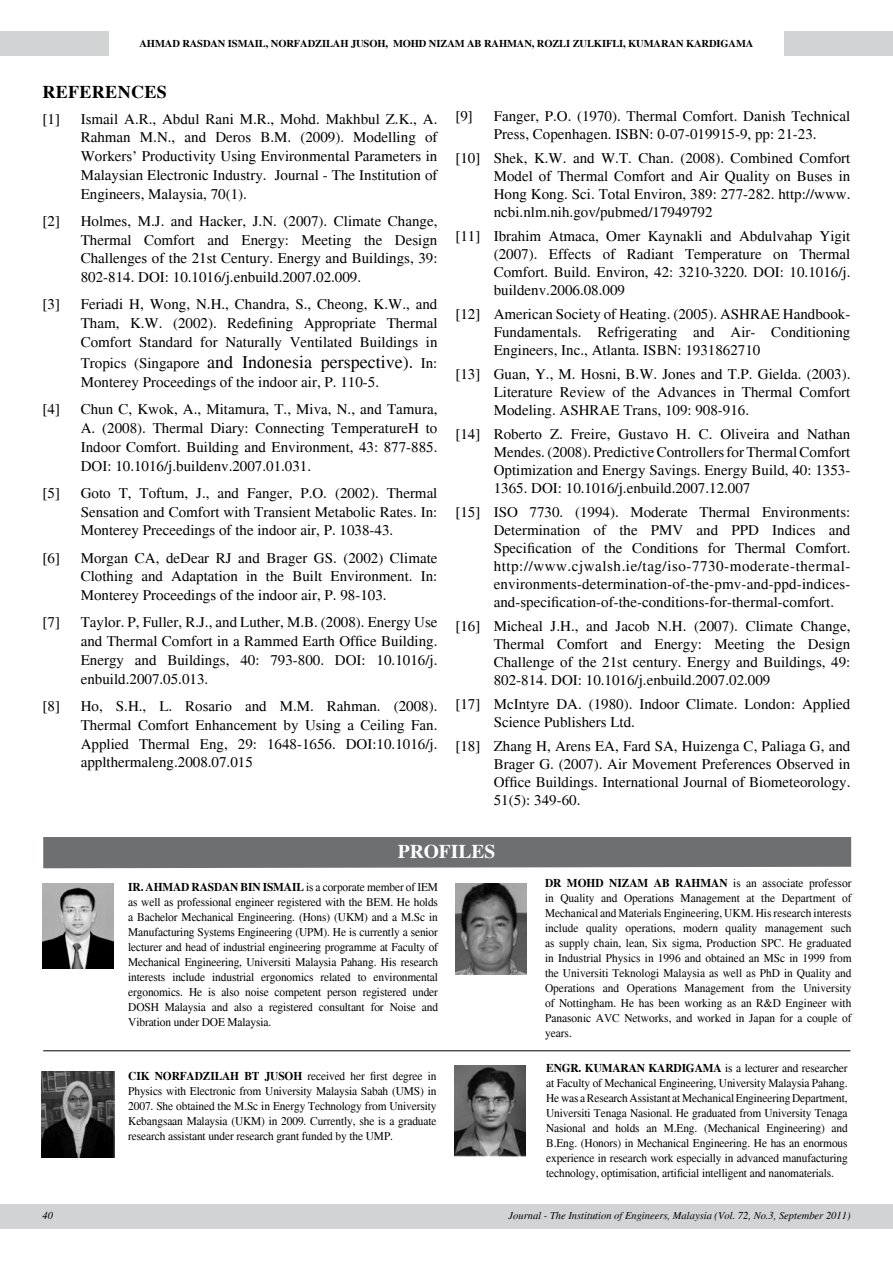
<style>
.page{position:relative;width:893px;height:1263px;background:#fff}
.page>*{position:absolute;margin:0;border:0;box-sizing:border-box;transform-origin:0 0}
.t1{font:700 19.5px "Times";color:#fff}
.t2{font:18px "Times";color:#000}
.t3{font:700 18px "Times";color:#000}
.t4{font:15px/18px "Times";color:#000;text-align:justify}
.t5{font:12px/15px "Times";letter-spacing:-.01em;color:#000;text-align:justify;scale:.95 1}
.t6{font:700 12px "Times";letter-spacing:-.01em;color:#000;scale:.95 1}
.t7{font:700 10.5px "Times";letter-spacing:-.01em;color:#000}
.t8{font:italic 10.5px "Times";color:#000}
.s1{font-size:15px}
.s2{font-weight:700}
</style>
<div class="page">
<div style="left:0;top:32px;width:893px;height:24px;background:#d1d3d4"></div>
<div style="left:0;top:1205px;width:893px;height:24px;background:#d1d3d4"></div>
<div style="left:109px;top:30px;width:674px;height:28px;background:#fff"></div>
<div style="left:43px;top:837px;width:808px;height:31px;background:#6d6f71"></div>
<img style="left:455px;top:1065px;width:71px;height:91px">
<img style="left:43px;top:883px;width:71px;height:85px">
<hr style="left:43px;top:1050px;width:807px;height:1px;background:#000">
<img style="left:41px;top:1071px;width:73px;height:86px">
<img style="left:455px;top:883px;width:72px;height:91px">
<p class="t7" style="left:139px;top:37px;width:523px">AHMAD RASDAN ISMAIL, NORFADZILAH JUSOH, MOHD NIZAM AB RAHMAN, ROZLI ZULKIFLI, KUMARA</p>
<p class="t7" style="left:676px;top:37px;width:19px">N KAR</p>
<p class="t7" style="left:709px;top:37px;width:44px">DIGAMA</p>
<p class="t3" style="left:43px;top:81px;width:27px">REFE</p>
<p class="t3" style="left:92px;top:81px;width:65px">RENCES</p>
<p class="t4" style="left:43px;top:110px;width:19px">[1]</p>
<p class="t4" style="left:81px;top:109px;width:358px;line-height:18.8px">Ismail A.R., Abdul Rani M.R., Mohd. Makhbul Z.K., A.<br>Rahman M.N., and Deros B.M. (2009). Modelling of Workers’ Productivity Using Environmental Parameters in Malaysian Electronic Industry. Journal - The Institution of Engineers, Malaysia, 70(1).</p>
<p class="t4" style="left:43px;top:212px;width:19px">[2]</p>
<p class="t4" style="left:81px;top:212px;width:358px;line-height:18.8px">Holmes, M.J. and Hacker, J.N. (2007). Climate Change, Thermal Comfort and Energy: Meeting the Design Challenges of the 21st Century. Energy and Buildings, 39:<br>802-814. DOI: 10.1016/j.enbuild.2007.02.009.</p>
<p class="t4" style="left:43px;top:295px;width:19px">[3]</p>
<p class="t4" style="left:81px;top:295px;width:358px;line-height:18.8px">Feriadi H, Wong, N.H., Chandra, S., Cheong, K.W., and Tham, K.W. (2002). Redefining Appropriate Thermal Comfort Standard for Naturally Ventilated Buildings in</p>
<p class="t2" style="left:81px;top:352px;width:358px"><span class="s1">Tropics (Singapore</span> and Indonesia perspective). <span class="s1">In:</span></p>
<p class="t4" style="left:81px;top:373px;width:300px">Monterey Proceedings of the indoor air, P. 110-5.</p>
<p class="t4" style="left:43px;top:401px;width:19px">[4]</p>
<p class="t4" style="left:81px;top:400px;width:358px;line-height:18.8px">Chun C, Kwok, A., Mitamura, T., Miva, N., and Tamura, A. (2008). Thermal Diary: Connecting TemperatureH to Indoor Comfort. Building and Environment, 43: 877-885.<br>DOI: 10.1016/j.buildenv.2007.01.031.</p>
<p class="t4" style="left:43px;top:484px;width:19px">[5]</p>
<p class="t4" style="left:81px;top:484px;width:358px;line-height:18.8px">Goto T, Toftum, J., and Fanger, P.O. (2002). Thermal Sensation and Comfort with Transient Metabolic Rates. In:<br>Monterey Preceedings of the indoor air, P. 1038-43.</p>
<p class="t4" style="left:43px;top:549px;width:19px">[6]</p>
<p class="t4" style="left:81px;top:548px;width:358px;line-height:18.8px">Morgan CA, deDear RJ and Brager GS. (2002) Climate Clothing and Adaptation in the Built Environment. In:<br>Monterey Proceedings of the indoor air, P. 98-103.</p>
<p class="t4" style="left:43px;top:614px;width:19px">[7]</p>
<p class="t4" style="left:81px;top:613px;width:358px;line-height:18.8px">Taylor. P, Fuller, R.J., and Luther, M.B. (2008). Energy Use and Thermal Comfort in a Rammed Earth Office Building.<br>Energy and Buildings, 40: 793-800. DOI: 10.1016/j. enbuild.2007.05.013.</p>
<p class="t4" style="left:43px;top:697px;width:19px">[8]</p>
<p class="t4" style="left:81px;top:697px;width:358px;line-height:18.8px">Ho, S.H., L. Rosario and M.M. Rahman. (2008).<br>Thermal Comfort Enhancement by Using a Ceiling Fan.<br>Applied Thermal Eng, 29: 1648-1656. DOI:10.1016/j. applthermaleng.2008.07.015</p>
<p class="t4" style="left:455px;top:107px;width:19px">[9]</p>
<p class="t4" style="left:494px;top:107px;width:358px">Fanger, P.O. (1970). Thermal Comfort. Danish Technical<br>Press, Copenhagen. ISBN: 0-07-019915-9, pp: 21-23.</p>
<p class="t4" style="left:494px;top:149px;width:358px;text-indent:-38px">[10] Shek, K.W. and W.T. Chan. (2008). Combined Comfort Model of Thermal Comfort and Air Quality on Buses in Hong Kong. Sci. Total Environ, 389: 277-282. http://www. ncbi.nlm.nih.gov/pubmed/17949792</p>
<p class="t4" style="left:494px;top:227px;width:358px;text-indent:-38px">[11] Ibrahim Atmaca, Omer Kaynakli and Abdulvahap Yigit (2007). Effects of Radiant Temperature on Thermal Comfort. Build. Environ, 42: 3210-3220. DOI: 10.1016/j. buildenv.2006.08.009</p>
<p class="t4" style="left:494px;top:305px;width:358px;text-indent:-38px">[12] American Society of Heating. (2005). ASHRAE Handbook-Fundamentals. Refrigerating and Air- Conditioning Engineers, Inc., Atlanta. ISBN: 1931862710</p>
<p class="t4" style="left:494px;top:365px;width:358px;text-indent:-38px">[13] Guan, Y., M. Hosni, B.W. Jones and T.P. Gielda. (2003).<br>Literature Review of the Advances in Thermal Comfort Modeling. ASHRAE Trans, 109: 908-916.</p>
<p class="t4" style="left:494px;top:425px;width:358px;text-indent:-38px">[14] Roberto Z. Freire, Gustavo H. C. Oliveira and Nathan Mendes. (2008). Predictive Controllers for Thermal Comfort Optimization and Energy Savings. Energy Build, 40: 1353- 1365. DOI: 10.1016/j.enbuild.2007.12.007</p>
<p class="t4" style="left:494px;top:503px;width:358px;text-indent:-38px">[15] ISO 7730. (1994). Moderate Thermal Environments:<br>Determination of the PMV and PPD Indices and Specification of the Conditions for Thermal Comfort. http://www.cjwalsh.ie/tag/iso-7730-moderate-thermal&shy;environments-determination-of-the-pmv-and-ppd-indices&shy;and-specification-of-the-conditions-for-thermal-comfort.</p>
<p class="t4" style="left:494px;top:617px;width:358px;text-indent:-38px">[16] Micheal J.H., and Jacob N.H. (2007). Climate Change, Thermal Comfort and Energy: Meeting the Design Challenge of the 21st century. Energy and Buildings, 49:<br>802-814. DOI: 10.1016/j.enbuild.2007.02.009</p>
<p class="t4" style="left:494px;top:695px;width:358px;text-indent:-38px">[17] McIntyre DA. (1980). Indoor Climate. London: Applied<br>Science Publishers Ltd.</p>
<p class="t4" style="left:494px;top:737px;width:358px;text-indent:-38px">[18] Zhang H, Arens EA, Fard SA, Huizenga C, Paliaga G, and Brager G. (2007). Air Movement Preferences Observed in Office Buildings. International Journal of Biometeorology.<br>51(5): 349-60.</p>
<h1 class="t1" style="left:398px;top:840px;width:74px">PROFILES</h1>
<p class="t5" style="left:128px;top:879px;width:328px"><span class="s2">IR. AHMAD RASDAN BIN ISMAIL</span> is a corporate member of IEM as well as professional engineer registered with the BEM. He holds a Bachelor Mechanical Engineering. (Hons) (UKM) and a M.Sc in Manufacturing Systems Engineering (UPM). He is currently a senior lecturer and head of industrial engineering programme at Faculty of Mechanical Engineering, Universiti Malaysia Pahang. His research interests include industrial ergonomics related to environmental ergonomics. He is also noise competent person registered under DOSH Malaysia and also a registered consultant for Noise and Vibration under DOE Malaysia.</p>
<p class="t5" style="left:545px;top:876px;width:324px"><span class="s2">DR MOHD NIZAM AB RAHMAN</span> is an associate professor in Quality and Operations Management at the Department of Mechanical and Materials Engineering, UKM. His research interests include quality operations, modern quality management such as supply chain, lean, Six sigma, Production SPC. He graduated in Industrial Physics in 1996 and obtained an MSc in 1999 from the Universiti Teknologi Malaysia as well as PhD in Quality and Operations and Operations Management from the University of Nottingham. He has been working as an R&amp;D Engineer with Panasonic AVC Networks, and worked in Japan for a couple of years.</p>
<p class="t5" style="left:128px;top:1068px;width:326px"><span class="s2">CIK NORFADZILAH BT JUSOH</span> received her first degree in Physics with Electronic from University Malaysia Sabah (UMS) in 2007. She obtained the M.Sc in Energy Technology from University Kebangsaan Malaysia (UKM) in 2009. Currently, she is a graduate research assistant under research grant funded by the UMP.</p>
<p class="t5" style="left:546px;top:1061px;width:319px;text-indent:127px"><span class="s2">DIGAMA</span> is a lecturer and researcher at Faculty of Mechanical Engineering, University Malaysia Pahang.<br>He was a Research Assistant at Mechanical Engineering Department, Universiti Tenaga Nasional. He graduated from University Tenaga Nasional and holds an M.Eng. (Mechanical Engineering) and B.Eng. (Honors) in Mechanical Engineering. He has an enormous experience in research work especially in advanced manufacturing technology, optimisation, artificial intelligent and nanomaterials.</p>
<p class="t6" style="left:546px;top:1061px;width:80px">ENGR. KUMARA</p>
<p class="t6" style="left:637px;top:1061px;width:22px">N KAR</p>
<p class="t8" style="left:43px;top:1210px;width:12px">40</p>
<p class="t8" style="left:509px;top:1210px;width:343px">Journal - The Institution of Engineers, Malaysia (Vol. 72, No.3, September 2011)</p>
</div>
